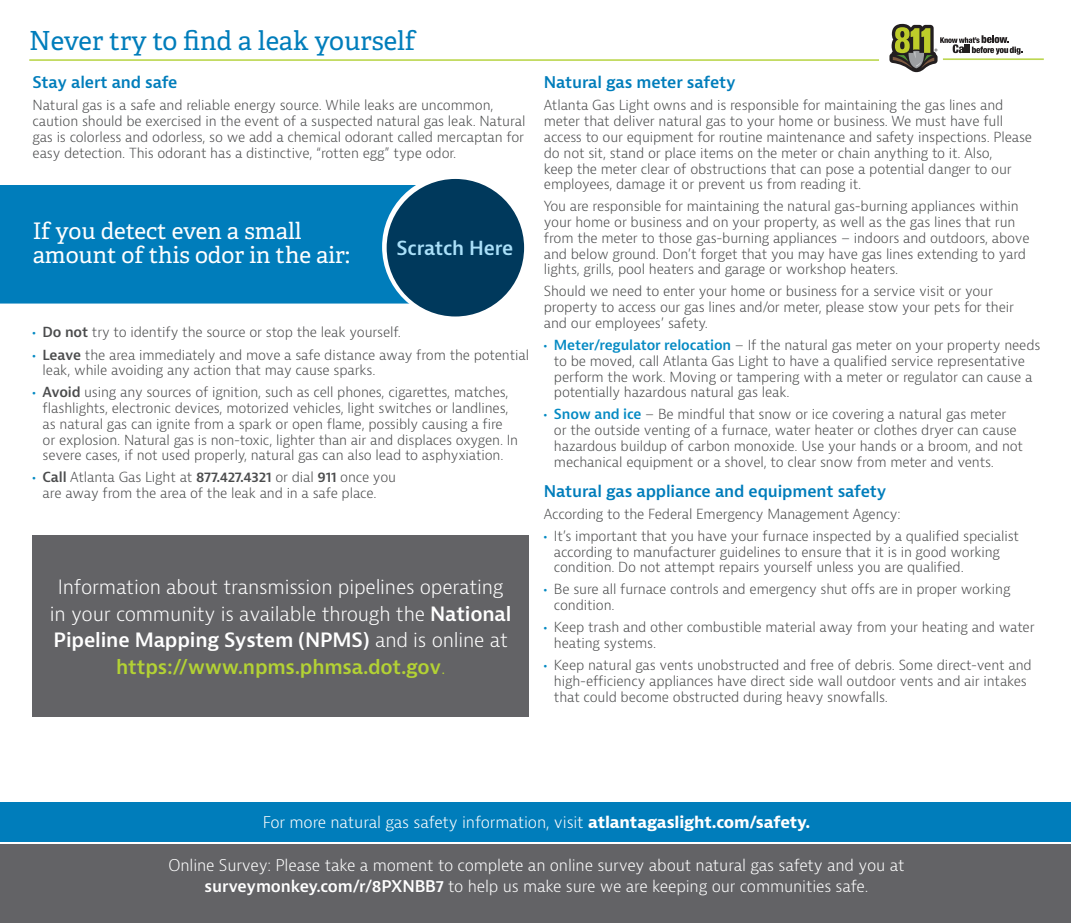
<style>
.page{position:relative;width:1071px;height:923px;background:#fff}
.page>*{position:absolute;margin:0;border:0;box-sizing:border-box;transform-origin:0 0}
.t1{font:26.25px "Adelle";color:#007dbb}
.t2{font:22.75px/24.5px "Adelle";color:#fff}
.callouts{font:300 19.25px/26.6px "Bernina Sans";letter-spacing:-.01em;color:#fff;text-align:center}
.scratch_and_sniff{font:600 18.9px "Bernina Sans";letter-spacing:-.01em;color:#aae0f9}
.callouts-2{font:300 15.75px/21px "Bernina Sans";letter-spacing:-.01em;color:#fff;text-align:center}
.Subhead{font:600 15.75px "Bernina Sans";letter-spacing:-.01em;color:#007dbb}
.body{font:300 13.65px/15.8px "Bernina Sans";letter-spacing:-.01em;color:#4b4c4d}
.s1{font-family:"Helvetica Neue LT Std";font-weight:700;font-stretch:condensed;color:#058ac3}
.s2{font-weight:600}
.s3{font-weight:600;color:#b3d234}
.s4{color:#b3d234}
.s5{font-weight:600;color:#058ac3}
.s6{font-weight:700}
</style>
<div class="page">
<svg style="left:889px;top:24px;width:133px;height:48px"></svg>
<hr style="left:29px;top:59px;width:850px;height:2px;background:#bdd752">
<hr style="left:943px;top:58px;width:101px;height:2px;background:#bdd752">
<div style="left:33px;top:535px;width:496px;height:181px;background:#636366"></div>
<div style="left:0;top:802px;width:1071px;height:40px;background:#007dbb"></div>
<div style="left:0;top:844px;width:1071px;height:78px;background:#636366"></div>
<div style="left:0;top:185px;width:414px;height:118px;background:#007dbb"></div>
<svg style="left:382px;top:173px;width:147px;height:147px"></svg>
<div style="left:387px;top:179px;width:137px;height:137px;background:#00395c;border-radius:50%"></div>
<p class="t1" style="left:29px;top:24px;width:388px">Never try to find a leak yourself</p>
<p class="Subhead" style="left:33px;top:72px;width:147px">Stay alert and safe</p>
<p class="body" style="left:33px;top:98px;width:494px">Natural gas is a safe and reliable energy source. While leaks are uncommon, caution should be exercised in the event of a suspected natural gas leak. Natural gas is colorless and odorless, so we add a chemical odorant called mercaptan for easy detection. This odorant has a distinctive, “rotten egg” type odor.</p>
<h2 class="t2" style="left:33px;top:219px;width:319px">If you detect even a small amount of this odor in the air:</h2>
<p class="scratch_and_sniff" style="left:397px;top:236px;width:118px">Scratch Here</p>
<p class="body" style="left:33px;top:325px;width:370px"><span class="s1">·</span> <span class="s2">Do not</span> try to identify the source or stop the leak yourself.</p>
<p class="body" style="left:43px;top:347px;width:488px;text-indent:-10px"><span class="s1">·</span> <span class="s2">Leave</span> the area immediately and move a safe distance away from the potential leak, while avoiding any action that may cause sparks.</p>
<p class="body" style="left:43px;top:384px;width:477px;text-indent:-10px"><span class="s1">·</span> <span class="s2">Avoid</span> using any sources of ignition, such as cell phones, cigarettes, matches, flashlights, electronic devices, motorized vehicles, light switches or landlines, as natural gas can ignite from a spark or open flame, possibly causing a fire or explosion. Natural gas is non-toxic, lighter than air and displaces oxygen. In severe cases, if not used properly, natural gas can also lead to asphyxiation.</p>
<p class="body" style="left:43px;top:470px;width:355px;text-indent:-10px"><span class="s1">·</span> <span class="s2">Call</span> Atlanta Gas Light at <span class="s2">877.427.4321</span> or dial <span class="s2">911</span> once you are away from the area of the leak and in a safe place.</p>
<p class="callouts" style="left:50px;top:574px;width:463px">Information about transmission pipelines operating in your community is available through the <span class="s2">National Pipeline Mapping System (NPMS)</span> and is online at <span class="s3">https://www.npms.phmsa.dot.gov</span><span class="s4">.</span></p>
<p class="Subhead" style="left:544px;top:72px;width:193px">Natural gas meter safety</p>
<p class="body" style="left:544px;top:98px;width:490px">Atlanta Gas Light owns and is responsible for maintaining the gas lines and meter that deliver natural gas to your home or business. We must have full access to our equipment for routine maintenance and safety inspections. Please do not sit, stand or place items on the meter or chain anything to it. Also,<br>keep the meter clear of obstructions that can pose a potential danger to our employees, damage it or prevent us from reading it.</p>
<p class="body" style="left:544px;top:199px;width:487px">You are responsible for maintaining the natural gas-burning appliances within your home or business and on your property, as well as the gas lines that run from the meter to those gas-burning appliances – indoors and outdoors, above and below ground. Don’t forget that you may have gas lines extending to yard lights, grills, pool heaters and garage or workshop heaters.</p>
<p class="body" style="left:544px;top:284px;width:472px">Should we need to enter your home or business for a service visit or your property to access our gas lines and/or meter, please stow your pets for their and our employees’ safety.</p>
<p class="body" style="left:554px;top:337px;width:488px;text-indent:-10px"><span class="s1">·</span> <span class="s5">Meter/regulator relocation</span> – If the natural gas meter on your property needs to be moved, call Atlanta Gas Light to have a qualified service representative perform the work. Moving or tampering with a meter or regulator can cause a potentially hazardous natural gas leak.</p>
<p class="body" style="left:554px;top:407px;width:471px;text-indent:-10px"><span class="s1">·</span> <span class="s5">Snow and ice</span> – Be mindful that snow or ice covering a natural gas meter<br>or the outside venting of a furnace, water heater or clothes dryer can cause hazardous buildup of carbon monoxide. Use your hands or a broom, and not mechanical equipment or a shovel, to clear snow from meter and vents.</p>
<p class="Subhead" style="left:544px;top:480px;width:344px">Natural gas appliance and equipment safety</p>
<p class="body" style="left:544px;top:506px;width:358px">According to the Federal Emergency Management Agency:</p>
<p class="body" style="left:554px;top:528px;width:467px;text-indent:-10px"><span class="s1">·</span> It’s important that you have your furnace inspected by a qualified specialist according to manufacturer guidelines to ensure that it is in good working condition. Do not attempt repairs yourself unless you are qualified.</p>
<p class="body" style="left:554px;top:581px;width:458px;text-indent:-10px"><span class="s1">·</span> Be sure all furnace controls and emergency shut offs are in proper working condition.</p>
<p class="body" style="left:554px;top:619px;width:482px;text-indent:-10px"><span class="s1">·</span> Keep trash and other combustible material away from your heating and water heating systems.</p>
<p class="body" style="left:554px;top:657px;width:479px;text-indent:-10px"><span class="s1">·</span> Keep natural gas vents unobstructed and free of debris. Some direct-vent and high-efficiency appliances have direct side wall outdoor vents and air intakes that could become obstructed during heavy snowfalls.</p>
<p class="callouts-2" style="left:263px;top:812px;width:549px">For more natural gas safety information, visit <span class="s6">atlantagaslight.com/safety.</span></p>
<p class="callouts-2" style="left:169px;top:854px;width:737px">Online Survey: Please take a moment to complete an online survey about natural gas safety and you at <span class="s2">surveymonkey.com/r/8PXNBB7</span> to help us make sure we are keeping our communities safe.</p>
</div>
